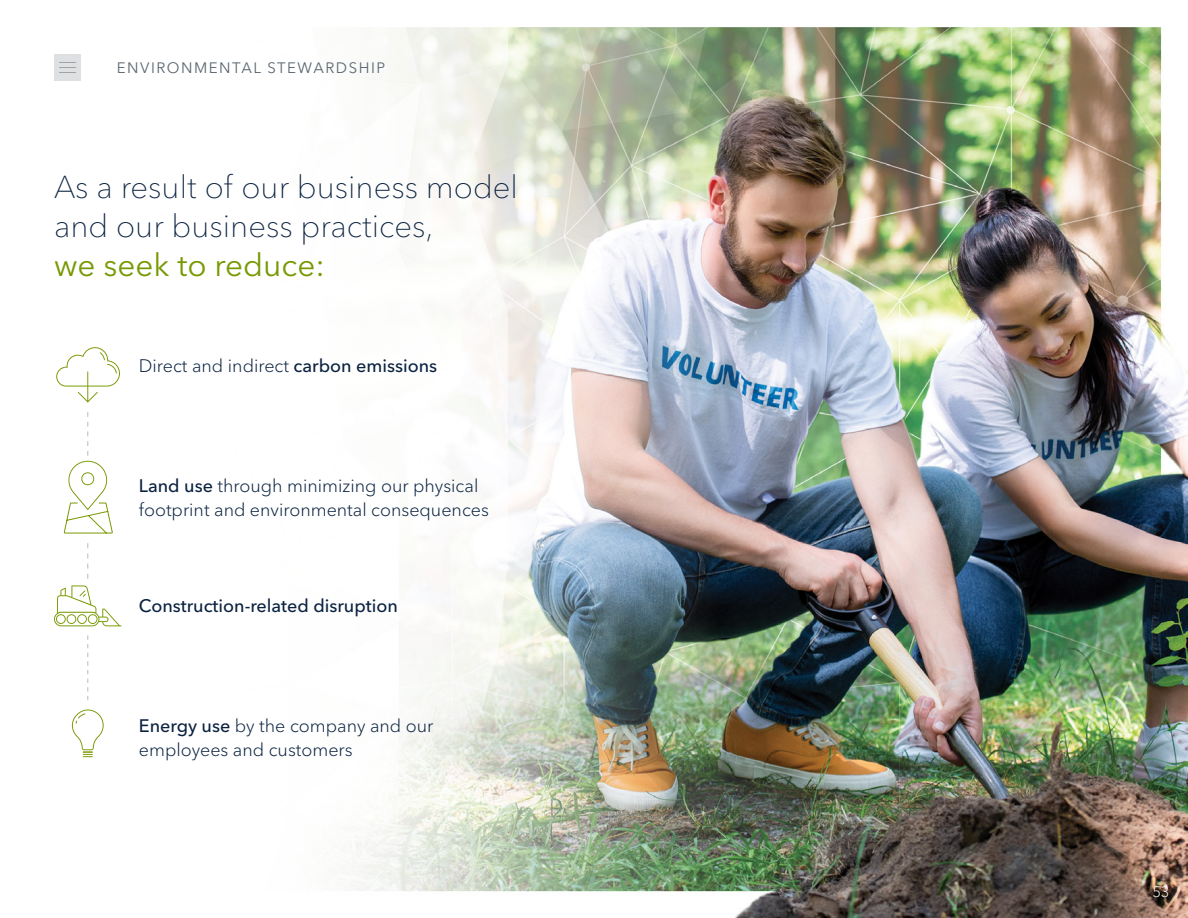
<style>
.page{position:relative;width:1188px;height:918px;background:#fff}
.page>*{position:absolute;margin:0;border:0;box-sizing:border-box;transform-origin:0 0}
.Body{font:100 31.5px/39px "Avenir Nxt 2 W1 G";color:#0a2240}
.Small_Sections_-_Tit{font:300 18px/24px "Avenir Nxt 2 W1 G";color:#0a2240}
.Small_Sections_-_Tit-2{font:500 18px "Avenir Nxt 2 W1 G";color:#0a2240}
.Body-2{font:15px "Avenir Nxt 2 W1 G";letter-spacing:.1em;color:#5b6670}
.t1{font:300 15px "Avenir Nxt 2 W1 G";color:#fff}
.s1{font-weight:400;color:#789904}
.s2{font-weight:500}
</style>
<div class="page">
<img style="left:59px;top:27px;width:1129px;height:891px">
<svg style="left:72px;top:709px;width:32px;height:48px"></svg>
<svg style="left:87px;top:543px;width:1px;height:36px"></svg>
<svg style="left:87px;top:635px;width:1px;height:65px"></svg>
<svg style="left:56px;top:347px;width:64px;height:56px"></svg>
<svg style="left:64px;top:412px;width:50px;height:122px"></svg>
<svg style="left:54px;top:585px;width:68px;height:41px"></svg>
<div style="left:54px;top:54px;width:27px;height:27px;background:#dee0e2"></div>
<svg style="left:59px;top:62px;width:17px;height:11px"></svg>
<p class="Body-2" style="left:117px;top:56px;width:270px">ENVIRONMENTAL STEWARDSHIP</p>
<p class="Body" style="left:54px;top:165px;width:465px">As a result of our business model and our business practices,<br><span class="s1">we seek to reduce:</span></p>
<p class="Small_Sections_-_Tit" style="left:139px;top:352px;width:300px">Direct and indirect <span class="s2">carbon emissions</span></p>
<p class="Small_Sections_-_Tit" style="left:139px;top:472px;width:352px"><span class="s2">Land use</span> through minimizing our physical footprint and environmental consequences</p>
<p class="Small_Sections_-_Tit-2" style="left:139px;top:591px;width:261px">Construction-related disruption</p>
<p class="Small_Sections_-_Tit" style="left:139px;top:712px;width:296px"><span class="s2">Energy use</span> by the company and our employees and customers</p>
<p class="t1" style="left:1152px;top:879px;width:19px">53</p>
</div>
